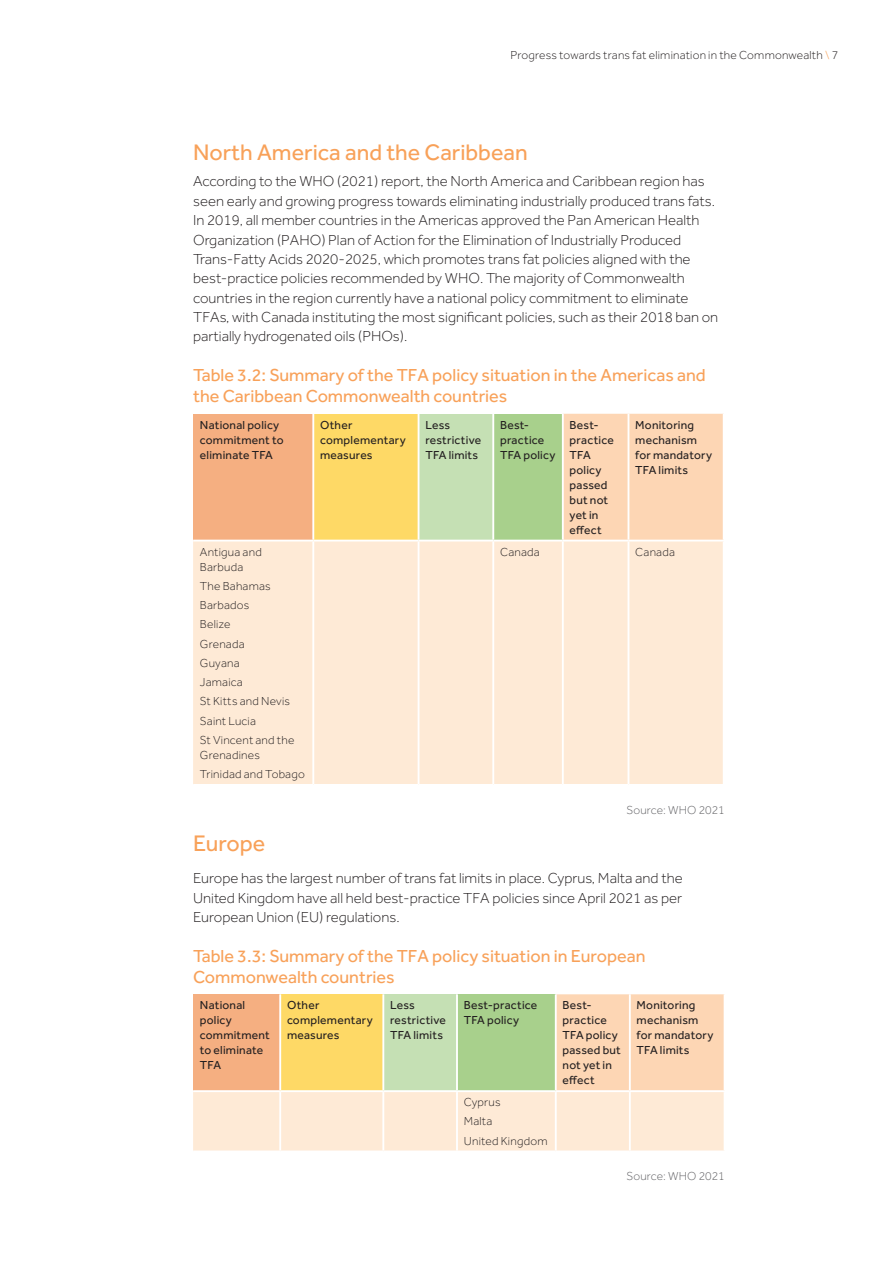
<style>
.page{position:relative;width:893px;height:1263px;background:#fff}
.page>*{position:absolute;margin:0;border:0;box-sizing:border-box;transform-origin:0 0}
.Level_2_subhead_1_co{font:23.25px "Effra";color:#f8a159}
.Level_3_subhead_one{font:18px/21px "Effra";color:#f8a159}
.One_column_body{font:300 15px/19.4px "Effra";color:#231f20}
.Table_header_text_sm{font:12px/15px "Effra";letter-spacing:.02em;color:#231f20}
.Table_content_standa{font:300 12px/15px "Effra";letter-spacing:.02em;color:#231f20}
.Picture_caption_basi{font:300 12px "Effra";letter-spacing:.01em;color:#636366}
.s1{color:#f8a159}
</style>
<div class="page">
<div style="left:193px;top:414px;width:120px;height:127px;background:#f5af81"></div>
<div style="left:313px;top:414px;width:106px;height:127px;background:#fed966"></div>
<div style="left:419px;top:414px;width:74px;height:127px;background:#c5e0b4"></div>
<div style="left:493px;top:414px;width:70px;height:127px;background:#a8d08c"></div>
<div style="left:564px;top:414px;width:159px;height:126px;background:#fdd6b4"></div>
<div style="left:193px;top:541px;width:530px;height:243px;background:#feead6"></div>
<hr style="left:312px;top:414px;width:2px;height:126px;background:#fff">
<hr style="left:418px;top:414px;width:1px;height:126px;background:#fff">
<hr style="left:492px;top:414px;width:2px;height:126px;background:#fff">
<hr style="left:562px;top:414px;width:2px;height:126px;background:#fff">
<hr style="left:628px;top:414px;width:1px;height:126px;background:#fff">
<hr style="left:193px;top:540px;width:120px;height:1px;background:#fff">
<hr style="left:313px;top:540px;width:106px;height:1px;background:#fff">
<hr style="left:312px;top:541px;width:2px;height:243px;background:#fff">
<hr style="left:419px;top:540px;width:74px;height:1px;background:#fff">
<hr style="left:418px;top:541px;width:1px;height:243px;background:#fff">
<hr style="left:493px;top:540px;width:70px;height:1px;background:#fff">
<hr style="left:492px;top:541px;width:2px;height:243px;background:#fff">
<hr style="left:562px;top:541px;width:2px;height:243px;background:#fff">
<hr style="left:628px;top:541px;width:1px;height:243px;background:#fff">
<svg style="left:193px;top:994px;width:531px;height:156px;background:#eedaad"></svg>
<hr style="left:279px;top:994px;width:2px;height:96px;background:#fff">
<hr style="left:382px;top:994px;width:2px;height:96px;background:#fff">
<hr style="left:456px;top:994px;width:2px;height:96px;background:#fff">
<hr style="left:555px;top:994px;width:2px;height:96px;background:#fff">
<hr style="left:629px;top:994px;width:2px;height:96px;background:#fff">
<hr style="left:193px;top:1090px;width:87px;height:2px;background:#fff">
<hr style="left:280px;top:1090px;width:103px;height:2px;background:#fff">
<hr style="left:279px;top:1092px;width:2px;height:58px;background:#fff">
<hr style="left:383px;top:1090px;width:74px;height:2px;background:#fff">
<hr style="left:382px;top:1092px;width:2px;height:58px;background:#fff">
<hr style="left:457px;top:1090px;width:99px;height:2px;background:#fff">
<hr style="left:456px;top:1092px;width:2px;height:58px;background:#fff">
<hr style="left:556px;top:1090px;width:74px;height:2px;background:#fff">
<hr style="left:555px;top:1092px;width:2px;height:58px;background:#fff">
<hr style="left:630px;top:1090px;width:95px;height:2px;background:#fff">
<hr style="left:629px;top:1092px;width:2px;height:58px;background:#fff">
<p class="Table_content_standa" style="left:511px;top:48px;width:329px">Progress towards trans fat elimination in the Commonwealth <span class="s1">\</span> 7</p>
<h2 class="Level_2_subhead_1_co" style="left:193px;top:139px;width:336px">North America and the Caribbean</h2>
<p class="One_column_body" style="left:193px;top:172px;width:527px">According to the WHO (2021) report, the North America and Caribbean region has seen early and growing progress towards eliminating industrially produced trans fats.<br>In 2019, all member countries in the Americas approved the Pan American Health Organization (PAHO) Plan of Action for the Elimination of Industrially Produced Trans-Fatty Acids 2020-2025, which promotes trans fat policies aligned with the best-practice policies recommended by WHO. The majority of Commonwealth countries in the region currently have a national policy commitment to eliminate TFAs, with Canada instituting the most significant policies, such as their 2018 ban on partially hydrogenated oils (PHOs).</p>
<h3 class="Level_3_subhead_one" style="left:193px;top:365px;width:514px">Table 3.2: Summary of the TFA policy situation in the Americas and the Caribbean Commonwealth countries</h3>
<p class="Table_header_text_sm" style="left:200px;top:417px;width:85px">National policy commitment to eliminate TFA</p>
<p class="Table_header_text_sm" style="left:320px;top:417px;width:87px">Other complementary measures</p>
<p class="Table_header_text_sm" style="left:425px;top:417px;width:57px">Less restrictive<br>TFA limits</p>
<p class="Table_header_text_sm" style="left:500px;top:417px;width:57px">Best&shy;practice<br>TFA policy</p>
<p class="Table_header_text_sm" style="left:570px;top:417px;width:46px">Best&shy;practice<br>TFA policy passed but not yet in effect</p>
<p class="Table_header_text_sm" style="left:635px;top:417px;width:78px">Monitoring mechanism for mandatory<br>TFA limits</p>
<p class="Table_content_standa" style="left:200px;top:544px;width:63px">Antigua and<br>Barbuda</p>
<p class="Table_content_standa" style="left:200px;top:578px;width:72px">The Bahamas</p>
<p class="Table_content_standa" style="left:200px;top:597px;width:51px">Barbados</p>
<p class="Table_content_standa" style="left:200px;top:617px;width:32px">Belize</p>
<p class="Table_content_standa" style="left:200px;top:636px;width:46px">Grenada</p>
<p class="Table_content_standa" style="left:200px;top:655px;width:41px">Guyana</p>
<p class="Table_content_standa" style="left:200px;top:674px;width:44px">Jamaica</p>
<p class="Table_content_standa" style="left:200px;top:694px;width:92px">St Kitts and Nevis</p>
<p class="Table_content_standa" style="left:200px;top:713px;width:58px">Saint Lucia</p>
<p class="Table_content_standa" style="left:200px;top:732px;width:96px">St Vincent and the<br>Grenadines</p>
<p class="Table_content_standa" style="left:200px;top:767px;width:106px">Trinidad and Tobago</p>
<p class="Table_content_standa" style="left:500px;top:544px;width:41px">Canada</p>
<p class="Table_content_standa" style="left:635px;top:544px;width:41px">Canada</p>
<p class="Picture_caption_basi" style="left:626px;top:803px;width:100px">Source: WHO 2021</p>
<h2 class="Level_2_subhead_1_co" style="left:193px;top:830px;width:74px">Europe</h2>
<p class="One_column_body" style="left:193px;top:868px;width:491px;text-align:justify">Europe has the largest number of trans fat limits in place. Cyprus, Malta and the United Kingdom have all held best-practice TFA policies since April 2021 as per European Union (EU) regulations.</p>
<h3 class="Level_3_subhead_one" style="left:193px;top:945px;width:454px">Table 3.3: Summary of the TFA policy situation in European<br>Commonwealth countries</h3>
<p class="Table_header_text_sm" style="left:200px;top:998px;width:71px">National policy commitment to eliminate<br>TFA</p>
<p class="Table_header_text_sm" style="left:287px;top:998px;width:87px">Other complementary measures</p>
<p class="Table_header_text_sm" style="left:390px;top:998px;width:57px">Less restrictive<br>TFA limits</p>
<p class="Table_header_text_sm" style="left:464px;top:998px;width:75px">Best-practice<br>TFA policy</p>
<p class="Table_header_text_sm" style="left:563px;top:998px;width:60px">Best&shy;practice<br>TFA policy passed but not yet in effect</p>
<p class="Table_header_text_sm" style="left:637px;top:998px;width:78px">Monitoring mechanism for mandatory<br>TFA limits</p>
<p class="Table_content_standa" style="left:464px;top:1094px;width:38px">Cyprus</p>
<p class="Table_content_standa" style="left:464px;top:1114px;width:30px">Malta</p>
<p class="Table_content_standa" style="left:464px;top:1133px;width:85px">United Kingdom</p>
<p class="Picture_caption_basi" style="left:626px;top:1169px;width:100px">Source: WHO 2021</p>
</div>
